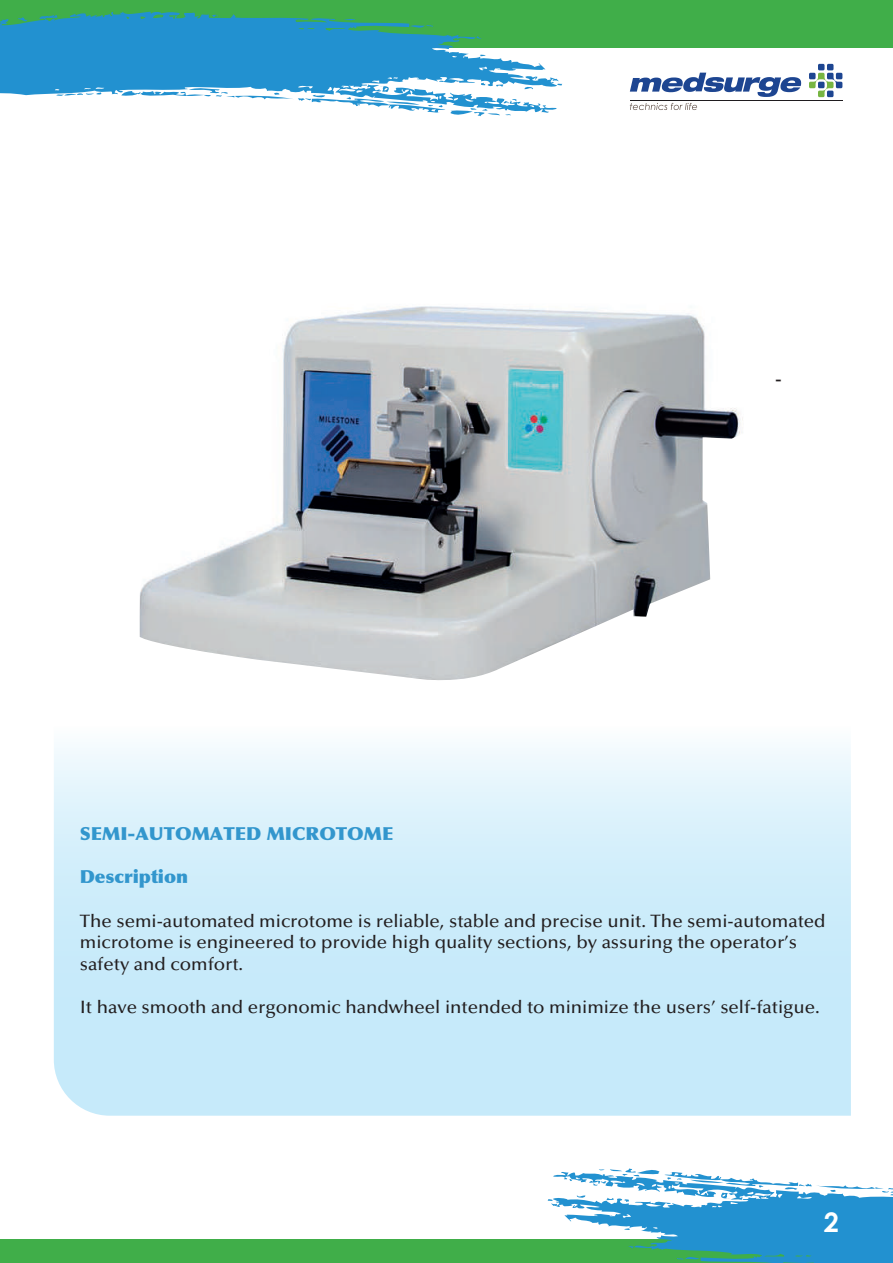
<style>
.page{position:relative;width:893px;height:1263px;background:#fff}
.page>*{position:absolute;margin:0;border:0;box-sizing:border-box;transform-origin:0 0}
.t1{font:700 27px "Century Gothic";color:#fff}
.t2{font:500 18px/21.6px "Optima LT Std";color:#231f20;scale:1.04 1}
.t3{font:900 18px "Optima LT Std";color:#3296cd;scale:1.04 1}
.t4{font:18px "Arial";color:#231f20}
</style>
<div class="page">
<svg style="left:54px;top:747px;width:797px;height:369px"></svg>
<div style="left:0;top:0;width:892px;height:48px;background:#40ae49"></div>
<div style="left:0;top:1239px;width:892px;height:24px;background:#40ae49"></div>
<svg style="left:809px;top:64px;width:33px;height:33px"></svg>
<svg style="left:630px;top:103px;width:67px;height:7px"></svg>
<svg style="left:630px;top:73px;width:171px;height:24px"></svg>
<svg style="left:0;top:11px;width:559px;height:102px;fill:#2291d0"></svg>
<svg style="left:211px;top:14px;width:7px;height:3px"></svg>
<svg style="left:410px;top:24px;width:23px;height:6px"></svg>
<svg style="left:480px;top:54px;width:6px;height:2px"></svg>
<svg style="left:121px;top:83px;width:395px;height:33px"></svg>
<svg style="left:548px;top:1168px;width:344px;height:95px"></svg>
<img style="left:140px;top:306px;width:603px;height:374px">
<p class="t4" style="left:775px;top:366px;width:7px">-</p>
<p class="t3" style="left:80px;top:823px;width:303px">SEMI-AUTOMATED MICROTOME</p>
<p class="t3" style="left:80px;top:866px;width:106px">Description</p>
<p class="t2" style="left:80px;top:910px;width:719px">The semi-automated microtome is reliable, stable and precise unit. The semi-automated microtome is engineered to provide high quality sections, by assuring the operator’s safety and comfort.</p>
<p class="t2" style="left:80px;top:996px;width:713px">It have smooth and ergonomic handwheel intended to minimize the users’ self-fatigue.</p>
<h1 class="t1" style="left:824px;top:1202px;width:17px">2</h1>
</div>
